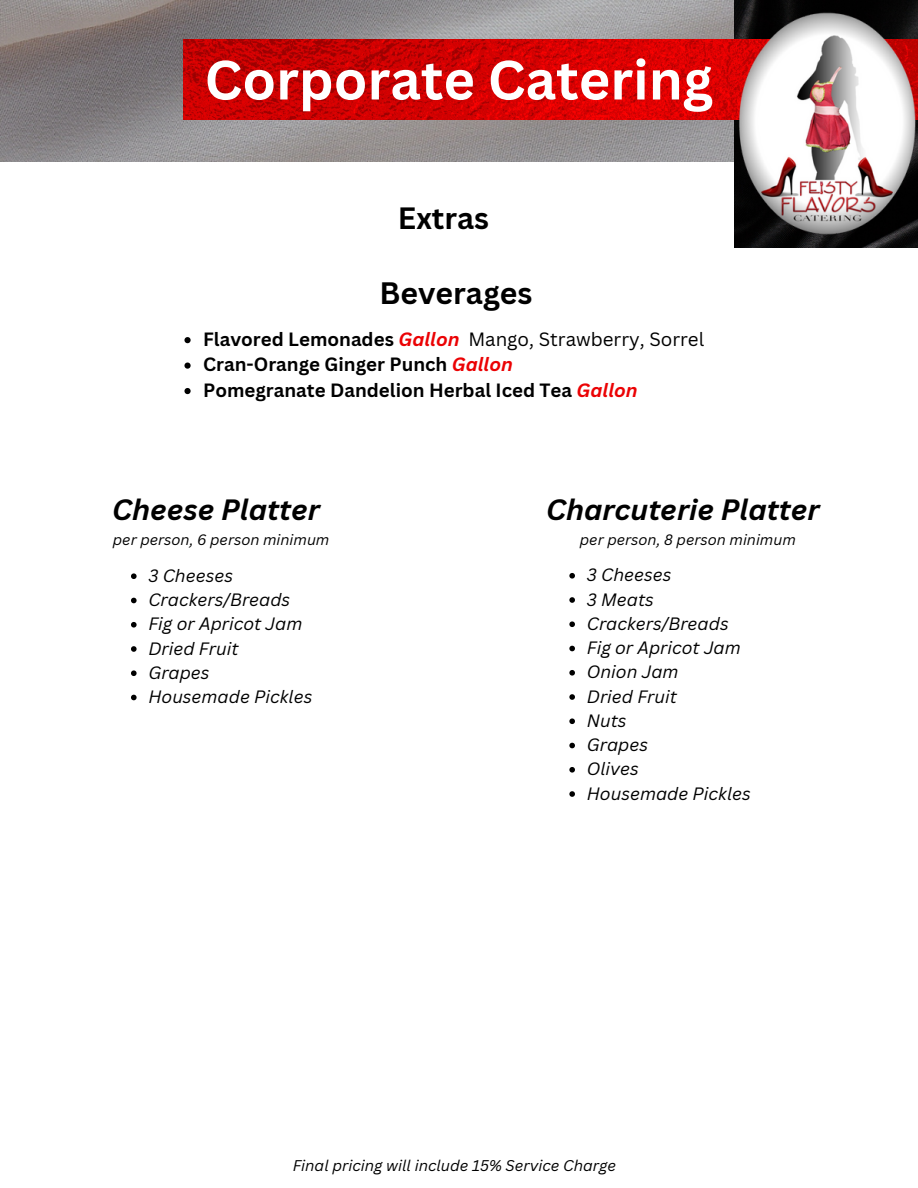
<style>
.page{position:relative;width:918px;height:1188px;background:#fff}
.page>*{position:absolute;margin:0;border:0;box-sizing:border-box;transform-origin:0 0}
.t1{font:700 54px "Canva Sans";color:#fff}
.t2{font:700 30.15px "Canva Sans";color:#000}
.t3{font:700 30px "Canva Sans";color:#000}
.t4{font:italic 700 28.65px "Canva Sans";color:#000}
.t5{font:700 18.75px "Canva Sans";color:#000}
.t6{font:18.75px "Canva Sans";color:#000}
.t7{font:italic 17.4px "Canva Sans";color:#000}
.t8{font:italic 15.15px "Canva Sans";color:#000}
.t9{font:italic 14.7px "Canva Sans";color:#000}
.s1{font-weight:700}
.s2{font-weight:700;font-style:italic;color:#eb0204}
.s3{font-style:italic;color:#eb0204}
</style>
<div class="page">
<img style="left:0;top:0;width:734px;height:162px">
<img style="left:734px;top:0;width:184px;height:248px">
<img style="left:184px;top:40px;width:734px;height:80px">
<img style="left:737px;top:12px;width:178px;height:224px">
<svg style="left:184px;top:337px;width:7px;height:6px"></svg>
<svg style="left:184px;top:363px;width:7px;height:6px"></svg>
<svg style="left:184px;top:388px;width:7px;height:6px"></svg>
<svg style="left:131px;top:573px;width:6px;height:6px"></svg>
<svg style="left:131px;top:598px;width:6px;height:5px"></svg>
<svg style="left:131px;top:622px;width:6px;height:6px"></svg>
<svg style="left:131px;top:646px;width:6px;height:6px"></svg>
<svg style="left:131px;top:670px;width:6px;height:6px"></svg>
<svg style="left:131px;top:695px;width:6px;height:5px"></svg>
<svg style="left:569px;top:573px;width:6px;height:6px"></svg>
<svg style="left:569px;top:597px;width:6px;height:6px"></svg>
<svg style="left:569px;top:621px;width:6px;height:6px"></svg>
<svg style="left:569px;top:646px;width:6px;height:5px"></svg>
<svg style="left:569px;top:670px;width:6px;height:6px"></svg>
<svg style="left:569px;top:694px;width:6px;height:6px"></svg>
<svg style="left:569px;top:718px;width:6px;height:6px"></svg>
<svg style="left:569px;top:743px;width:6px;height:5px"></svg>
<svg style="left:569px;top:767px;width:6px;height:6px"></svg>
<svg style="left:569px;top:791px;width:6px;height:6px"></svg>
<p class="t1" style="left:205px;top:42px;width:510px">Corporate Catering</p>
<p class="t3" style="left:398px;top:197px;width:93px">Extras</p>
<p class="t2" style="left:379px;top:272px;width:155px">Beverages</p>
<p class="t6" style="left:203px;top:326px;width:503px"><span class="s1">Flavored Lemonades</span> <span class="s2">Gallon</span> Mango, Strawberry, Sorrel</p>
<p class="t5" style="left:203px;top:351px;width:311px">Cran-Orange Ginger Punch <span class="s3">Gallon</span></p>
<p class="t5" style="left:203px;top:377px;width:436px">Pomegranate Dandelion Herbal Iced Tea <span class="s3">Gallon</span></p>
<p class="t4" style="left:112px;top:489px;width:209px">Cheese Platter</p>
<p class="t9" style="left:113px;top:530px;width:218px">per person, 6 person minimum</p>
<p class="t7" style="left:148px;top:563px;width:86px">3 Cheeses</p>
<p class="t7" style="left:148px;top:588px;width:143px">Crackers/Breads</p>
<p class="t7" style="left:148px;top:612px;width:155px">Fig or Apricot Jam</p>
<p class="t7" style="left:148px;top:636px;width:92px">Dried Fruit</p>
<p class="t7" style="left:148px;top:660px;width:63px">Grapes</p>
<p class="t7" style="left:148px;top:685px;width:165px">Housemade Pickles</p>
<p class="t4" style="left:546px;top:489px;width:275px">Charcuterie Platter</p>
<p class="t9" style="left:580px;top:530px;width:217px">per person, 8 person minimum</p>
<p class="t7" style="left:587px;top:563px;width:86px">3 Cheeses</p>
<p class="t7" style="left:587px;top:587px;width:69px">3 Meats</p>
<p class="t7" style="left:587px;top:611px;width:143px">Crackers/Breads</p>
<p class="t7" style="left:587px;top:636px;width:155px">Fig or Apricot Jam</p>
<p class="t7" style="left:587px;top:660px;width:93px">Onion Jam</p>
<p class="t7" style="left:587px;top:684px;width:92px">Dried Fruit</p>
<p class="t7" style="left:587px;top:708px;width:41px">Nuts</p>
<p class="t7" style="left:587px;top:733px;width:63px">Grapes</p>
<p class="t7" style="left:587px;top:757px;width:53px">Olives</p>
<p class="t7" style="left:587px;top:781px;width:165px">Housemade Pickles</p>
<p class="t8" style="left:293px;top:1155px;width:325px">Final pricing will include 15% Service Charge</p>
</div>
